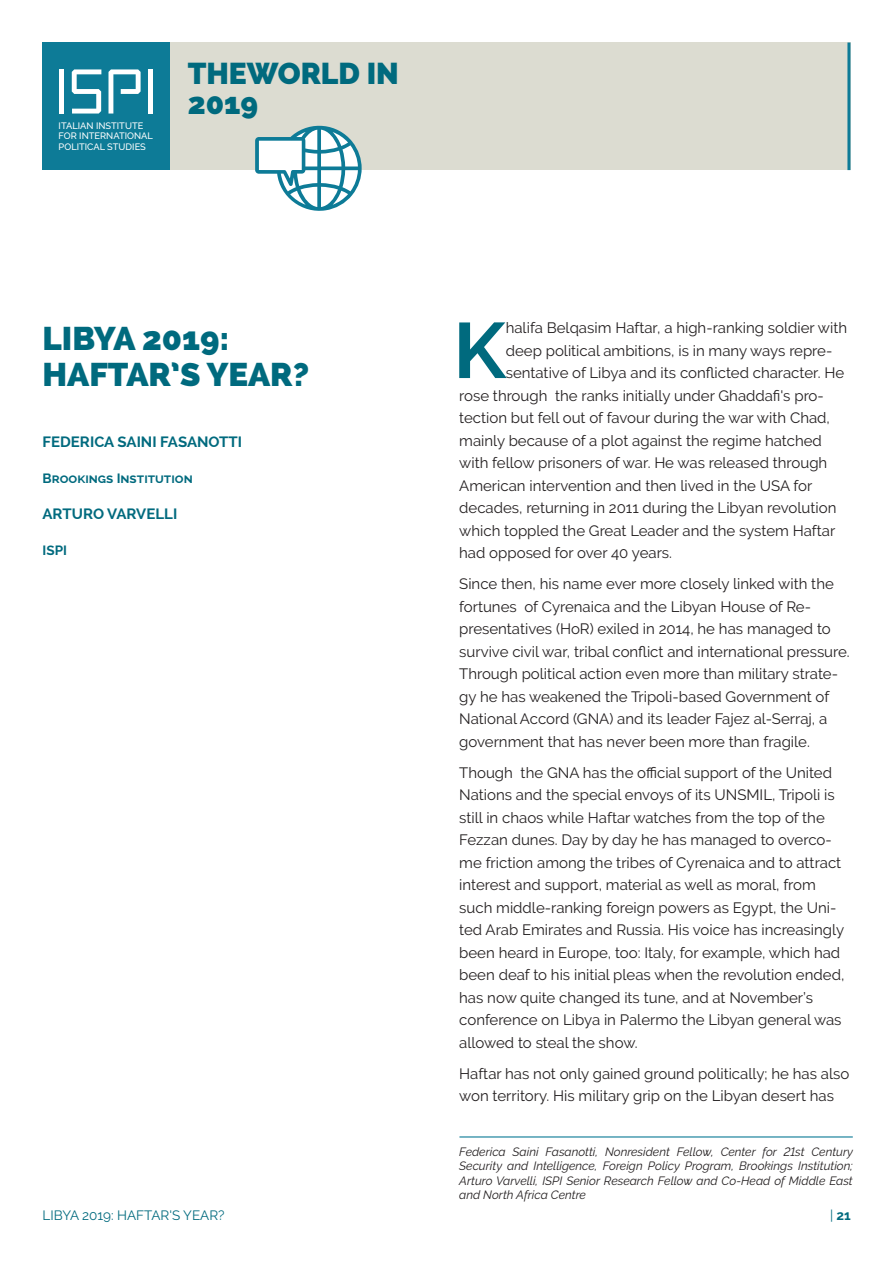
<style>
.page{position:relative;width:893px;height:1263px;background:#fff}
.page>*{position:absolute;margin:0;border:0;box-sizing:border-box;transform-origin:0 0}
.t1{font:700 78.45px "Raleway";color:#006a7e}
.t2{font:800 33px/36px "Raleway";color:#006a7e}
.t3{font:900 30px/30px "Raleway";color:#006a7e}
.t4{font:15px/22.5px "Raleway";color:#231f20}
.t5{font:700 15px "Raleway";color:#006a7e}
.t6{font:700 13.5px "Raleway";color:#006a7e}
.t7{font:13.5px "Raleway";color:#006a7e}
.t8{font:italic 12px/14.4px "Raleway";color:#231f20;text-align:justify}
.t9{font:500 9.3px/10.5px "Raleway";color:#fff}
.s1{font-weight:400}
</style>
<div class="page">
<div style="left:170px;top:43px;width:681px;height:127px;background:#dcdcd1"></div>
<div style="left:43px;top:43px;width:127px;height:127px;background:#0d7b97"></div>
<div style="left:148px;top:69px;width:5px;height:45px;background:#fff"></div>
<svg style="left:108px;top:69px;width:33px;height:45px"></svg>
<hr style="left:60px;top:69px;width:4px;height:45px;background:#fff">
<svg style="left:72px;top:69px;width:29px;height:45px"></svg>
<svg style="left:255px;top:125px;width:107px;height:86px"></svg>
<hr style="left:847px;top:43px;width:3px;height:127px;background:#0d7b97">
<hr style="left:459px;top:1136px;width:394px;height:1px;background:#0d7b97">
<p class="t9" style="left:59px;top:120px;width:96px">ITALIAN INSTITUTE<br>FOR INTERNATIONAL<br>POLITICAL STUDIES</p>
<h3 class="t3" style="left:188px;top:58px;width:213px">THEWORLD IN<br>2019</h3>
<h2 class="t2" style="left:43px;top:320px;width:268px">LIBYA 2019:<br>HAFTAR’S YEAR?</h2>
<p class="t5" style="left:43px;top:433px;width:201px">FEDERICA SAINI FASANOTTI</p>
<p class="t6" style="left:43px;top:471px;width:152px">Brookings Institution</p>
<p class="t5" style="left:43px;top:505px;width:136px">ARTURO VARVELLI</p>
<p class="t6" style="left:43px;top:543px;width:26px">ISPI</p>
<h1 class="t1" style="left:453px;top:306px;width:54px">K</h1>
<p class="t4" style="left:506px;top:316px;width:343px">halifa Belqasim Haftar, a high-ranking soldier with</p>
<p class="t4" style="left:506px;top:339px;width:328px">deep political ambitions, is in many ways repre-</p>
<p class="t4" style="left:506px;top:361px;width:340px">sentative of Libya and its conflicted character. He</p>
<p class="t4" style="left:459px;top:384px;width:366px">rose through the ranks initially under Ghaddafi's pro-</p>
<p class="t4" style="left:459px;top:406px;width:372px">tection but fell out of favour during the war with Chad,</p>
<p class="t4" style="left:459px;top:429px;width:364px">mainly because of a plot against the regime hatched</p>
<p class="t4" style="left:459px;top:451px;width:370px">with fellow prisoners of war. He was released through</p>
<p class="t4" style="left:459px;top:474px;width:355px">American intervention and then lived in the USA for</p>
<p class="t4" style="left:459px;top:496px;width:379px">decades, returning in 2011 during the Libyan revolution</p>
<p class="t4" style="left:459px;top:519px;width:378px">which toppled the Great Leader and the system Haftar</p>
<p class="t4" style="left:459px;top:541px;width:214px">had opposed for over 40 years.</p>
<p class="t4" style="left:459px;top:572px;width:392px">Since then, his name ever more closely linked with the fortunes of Cyrenaica and the Libyan House of Re&shy;presentatives (HoR) exiled in 2014, he has managed to survive civil war, tribal conflict and international pressure.<br>Through political action even more than military strate&shy;gy he has weakened the Tripoli-based Government of National Accord (GNA) and its leader Fajez al-Serraj, a government that has never been more than fragile.</p>
<p class="t4" style="left:459px;top:761px;width:387px">Though the GNA has the official support of the United Nations and the special envoys of its UNSMIL, Tripoli is still in chaos while Haftar watches from the top of the Fezzan dunes. Day by day he has managed to overco&shy;me friction among the tribes of Cyrenaica and to attract interest and support, material as well as moral, from such middle-ranking foreign powers as Egypt, the Uni&shy;ted Arab Emirates and Russia. His voice has increasingly been heard in Europe, too: Italy, for example, which had been deaf to his initial pleas when the revolution ended, has now quite changed its tune, and at November’s conference on Libya in Palermo the Libyan general was allowed to steal the show.</p>
<p class="t4" style="left:459px;top:1062px;width:392px">Haftar has not only gained ground politically; he has also won territory. His military grip on the Libyan desert has</p>
<p class="t8" style="left:459px;top:1144px;width:395px">Federica Saini Fasanotti, Nonresident Fellow, Center for 21st Century Security and Intelligence, Foreign Policy Program, Brookings Institution; Arturo Varvelli, ISPI Senior Research Fellow and Co-Head of Middle East and North Africa Centre</p>
<p class="t7" style="left:43px;top:1208px;width:184px">LIBYA 2019: HAFTAR'S YEAR?</p>
<p class="t6" style="left:830px;top:1208px;width:22px"><span class="s1">|</span> 21</p>
</div>
